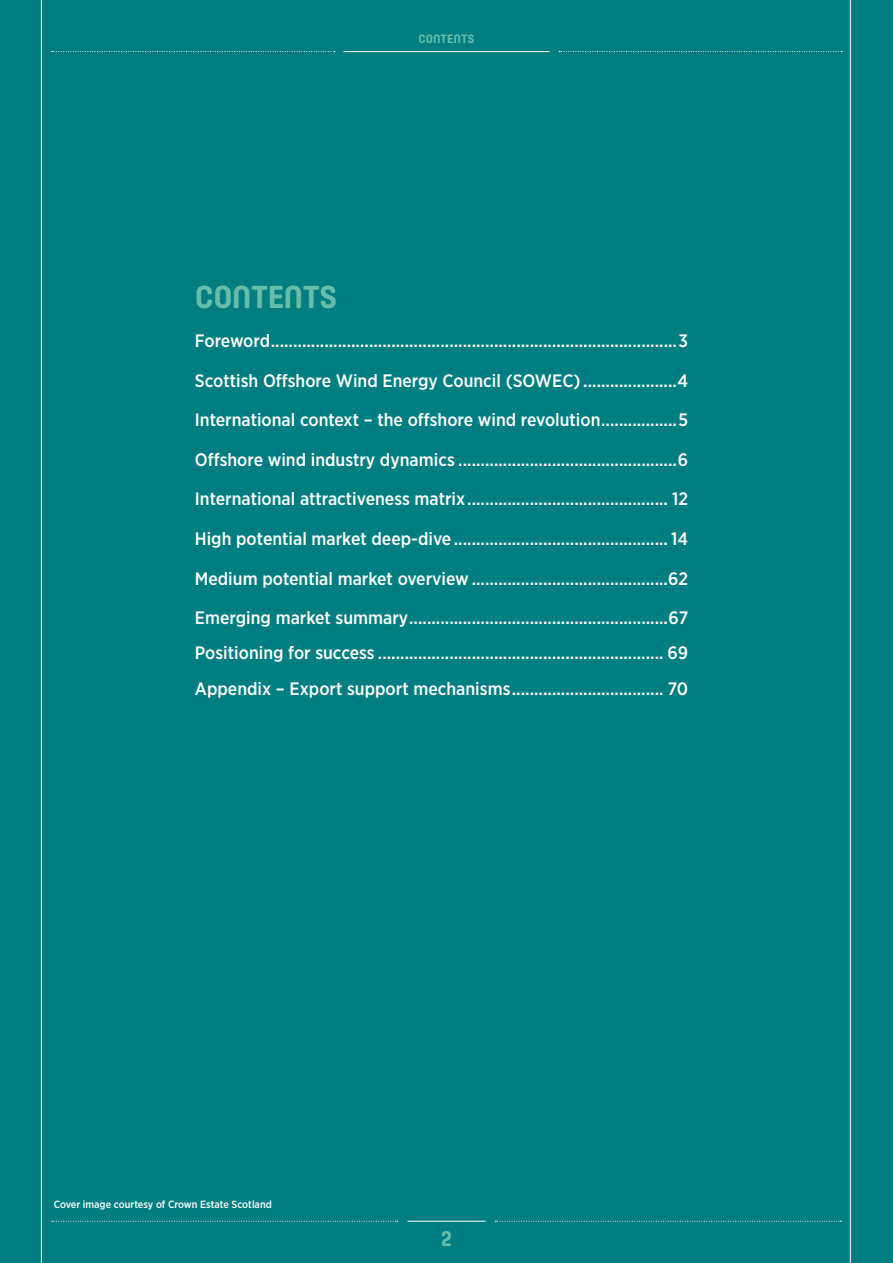
<style>
.page{position:relative;width:893px;height:1263px;background:#007e81}
.page>*{position:absolute;margin:0;border:0;box-sizing:border-box;transform-origin:0 0}
.t1{font:700 31.5px "Core Mellow 65";letter-spacing:-.02em;color:#66bea8}
.t2{font:700 21px "Core Mellow 65";color:#66bea8}
.t3{font:500 18px/39.5px "Gotham Narrow";color:#fff;text-align:justify}
.t4{font:700 12px "Core Mellow 65";color:#66bea8}
.t5{font:500 10.5px "Gotham Narrow";color:#fff}
</style>
<div class="page">
<svg style="left:52px;top:1221px;width:346px;height:1px"></svg>
<svg style="left:495px;top:1221px;width:346px;height:1px"></svg>
<svg style="left:52px;top:51px;width:283px;height:1px"></svg>
<svg style="left:559px;top:51px;width:283px;height:1px"></svg>
<hr style="left:407px;top:1221px;width:78px;height:1px;background:#fff">
<hr style="left:343px;top:51px;width:206px;height:1px;background:#fff">
<hr style="left:41px;top:0;width:1px;height:1263px;background:#fff">
<hr style="left:850px;top:0;width:1px;height:1263px;background:#fff">
<p class="t4" style="left:418px;top:29px;width:57px">CONTENTS</p>
<h1 class="t1" style="left:195px;top:273px;width:144px">CONTENTS</h1>
<p class="t3" style="left:195px;top:321px;width:495px">Foreword...........................................................................................3<br>Scottish Offshore Wind Energy Council (SOWEC).....................4<br>International context – the offshore wind revolution.................5<br>Offshore wind industry dynamics .................................................6<br>International attractiveness matrix............................................. 12<br>High potential market deep-dive ................................................ 14<br>Medium potential market overview ............................................62<br>Emerging market summary..........................................................67</p>
<p class="t3" style="left:195px;top:635px;width:495px;line-height:35.2px">Positioning for success ................................................................ 69<br>Appendix – Export support mechanisms.................................. 70</p>
<p class="t5" style="left:54px;top:1197px;width:220px">Cover image courtesy of Crown Estate Scotland</p>
<p class="t2" style="left:441px;top:1223px;width:13px">2</p>
</div>
